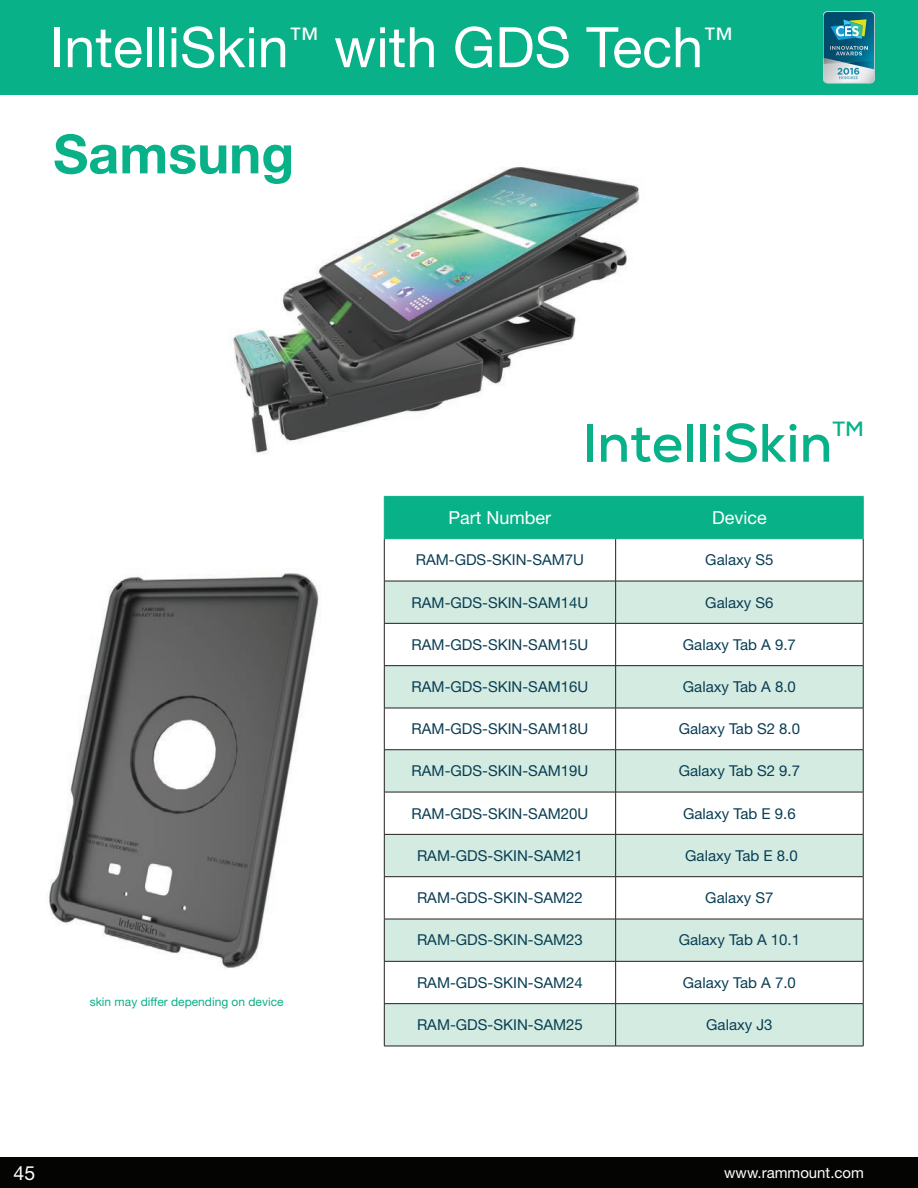
<style>
.page{position:relative;width:918px;height:1188px;background:#fff}
.page>*{position:absolute;margin:0;border:0;box-sizing:border-box;transform-origin:0 0}
.t1{font:55.8px "Helvetica Neue LT Std";color:#fff}
.t2{font:700 54px "Nexa";color:#09b188}
.t3{font:700 54px "Helvetica Neue LT Std";color:#09b188}
.t4{font:700 21px "Nexa";color:#09b188}
.t5{font:19.5px "Helvetica Neue LT Std";color:#fff}
.t6{font:18px "Helvetica Neue LT Std";color:#fff}
.t7{font:15px "Helvetica Neue LT Std";color:#093e53}
.t8{font:15px "Helvetica Neue LT Std";color:#fff}
.t9{font:12px "Helvetica Neue LT Std";color:#09b188}
</style>
<div class="page">
<div style="left:0;top:1157px;width:918px;height:31px;background:#040503"></div>
<div style="left:0;top:0;width:918px;height:94px;background:#09b188"></div>
<svg style="left:823px;top:11px;width:52px;height:72px;background:#5391a1"></svg>
<div style="left:385px;top:497px;width:478px;height:41px;background:#09b188"></div>
<svg style="left:385px;top:582px;width:478px;height:464px;fill:#d3ebe1"></svg>
<svg style="left:385px;top:709px;width:478px;height:294px"></svg>
<hr style="left:384px;top:539px;width:1px;height:42px;background:#231f20">
<hr style="left:615px;top:539px;width:1px;height:42px;background:#231f20">
<hr style="left:863px;top:539px;width:1px;height:42px;background:#231f20">
<hr style="left:384px;top:581px;width:232px;height:1px;background:#231f20">
<hr style="left:384px;top:581px;width:1px;height:42px;background:#231f20">
<hr style="left:616px;top:581px;width:247px;height:1px;background:#231f20">
<hr style="left:615px;top:581px;width:1px;height:42px;background:#231f20">
<hr style="left:863px;top:581px;width:1px;height:42px;background:#231f20">
<hr style="left:384px;top:623px;width:232px;height:1px;background:#231f20">
<hr style="left:384px;top:624px;width:1px;height:41px;background:#231f20">
<hr style="left:616px;top:623px;width:247px;height:1px;background:#231f20">
<hr style="left:615px;top:624px;width:1px;height:41px;background:#231f20">
<hr style="left:863px;top:624px;width:1px;height:41px;background:#231f20">
<hr style="left:384px;top:665px;width:232px;height:1px;background:#231f20">
<hr style="left:384px;top:666px;width:1px;height:42px;background:#231f20">
<hr style="left:616px;top:665px;width:247px;height:1px;background:#231f20">
<hr style="left:615px;top:666px;width:1px;height:42px;background:#231f20">
<hr style="left:863px;top:666px;width:1px;height:42px;background:#231f20">
<hr style="left:384px;top:708px;width:232px;height:1px;background:#231f20">
<hr style="left:384px;top:708px;width:1px;height:42px;background:#231f20">
<hr style="left:616px;top:708px;width:247px;height:1px;background:#231f20">
<hr style="left:615px;top:708px;width:1px;height:42px;background:#231f20">
<hr style="left:863px;top:708px;width:1px;height:42px;background:#231f20">
<hr style="left:384px;top:749px;width:232px;height:1px;background:#231f20">
<hr style="left:384px;top:750px;width:1px;height:42px;background:#231f20">
<hr style="left:616px;top:749px;width:247px;height:1px;background:#231f20">
<hr style="left:615px;top:750px;width:1px;height:42px;background:#231f20">
<hr style="left:863px;top:750px;width:1px;height:42px;background:#231f20">
<hr style="left:384px;top:792px;width:232px;height:1px;background:#231f20">
<hr style="left:384px;top:792px;width:1px;height:42px;background:#231f20">
<hr style="left:616px;top:792px;width:247px;height:1px;background:#231f20">
<hr style="left:615px;top:792px;width:1px;height:42px;background:#231f20">
<hr style="left:863px;top:792px;width:1px;height:42px;background:#231f20">
<hr style="left:384px;top:834px;width:232px;height:1px;background:#231f20">
<hr style="left:384px;top:835px;width:1px;height:42px;background:#231f20">
<hr style="left:616px;top:834px;width:247px;height:1px;background:#231f20">
<hr style="left:615px;top:835px;width:1px;height:42px;background:#231f20">
<hr style="left:863px;top:835px;width:1px;height:42px;background:#231f20">
<hr style="left:384px;top:876px;width:232px;height:1px;background:#231f20">
<hr style="left:384px;top:877px;width:1px;height:42px;background:#231f20">
<hr style="left:616px;top:876px;width:247px;height:1px;background:#231f20">
<hr style="left:615px;top:877px;width:1px;height:42px;background:#231f20">
<hr style="left:863px;top:877px;width:1px;height:42px;background:#231f20">
<hr style="left:384px;top:919px;width:232px;height:1px;background:#231f20">
<hr style="left:384px;top:919px;width:1px;height:42px;background:#231f20">
<hr style="left:616px;top:919px;width:247px;height:1px;background:#231f20">
<hr style="left:615px;top:919px;width:1px;height:42px;background:#231f20">
<hr style="left:863px;top:919px;width:1px;height:42px;background:#231f20">
<hr style="left:384px;top:961px;width:232px;height:1px;background:#231f20">
<hr style="left:384px;top:962px;width:1px;height:41px;background:#231f20">
<hr style="left:616px;top:961px;width:247px;height:1px;background:#231f20">
<hr style="left:615px;top:962px;width:1px;height:41px;background:#231f20">
<hr style="left:863px;top:962px;width:1px;height:41px;background:#231f20">
<hr style="left:384px;top:1003px;width:232px;height:1px;background:#231f20">
<hr style="left:384px;top:1004px;width:1px;height:42px;background:#231f20">
<hr style="left:616px;top:1003px;width:247px;height:1px;background:#231f20">
<hr style="left:615px;top:1004px;width:1px;height:42px;background:#231f20">
<hr style="left:863px;top:1004px;width:1px;height:42px;background:#231f20">
<hr style="left:384px;top:1046px;width:232px;height:1px;background:#231f20">
<hr style="left:616px;top:1046px;width:247px;height:1px;background:#231f20">
<hr style="left:384px;top:497px;width:1px;height:42px;background:#09b188">
<hr style="left:384px;top:496px;width:232px;height:1px;background:#09b188">
<hr style="left:616px;top:496px;width:247px;height:1px;background:#09b188">
<hr style="left:615px;top:497px;width:1px;height:42px;background:#09b188">
<hr style="left:863px;top:497px;width:1px;height:42px;background:#09b188">
<hr style="left:384px;top:538px;width:232px;height:1px;background:#09b188">
<hr style="left:616px;top:538px;width:247px;height:1px;background:#09b188">
<img style="left:49px;top:573px;width:271px;height:396px">
<img style="left:231px;top:167px;width:409px;height:287px">
<h1 class="t1" style="left:50px;top:14px;width:685px">IntelliSkin<sup>™</sup> with GDS Tech<sup>™</sup></h1>
<h2 class="t3" style="left:53px;top:121px;width:243px">Samsung</h2>
<p class="t9" style="left:90px;top:994px;width:195px">skin may differ depending on device</p>
<h2 class="t2" style="left:582px;top:408px;width:252px">IntelliSkin</h2>
<h3 class="t4" style="left:832px;top:415px;width:33px">TM</h3>
<p class="t6" style="left:449px;top:507px;width:104px">Part Number</p>
<p class="t6" style="left:712px;top:507px;width:56px">Device</p>
<p class="t7" style="left:416px;top:551px;width:170px">RAM-GDS-SKIN-SAM7U</p>
<p class="t7" style="left:705px;top:551px;width:70px">Galaxy S5</p>
<p class="t7" style="left:412px;top:593px;width:178px">RAM-GDS-SKIN-SAM14U</p>
<p class="t7" style="left:705px;top:593px;width:70px">Galaxy S6</p>
<p class="t7" style="left:412px;top:636px;width:178px">RAM-GDS-SKIN-SAM15U</p>
<p class="t7" style="left:683px;top:636px;width:115px">Galaxy Tab A 9.7</p>
<p class="t7" style="left:412px;top:678px;width:178px">RAM-GDS-SKIN-SAM16U</p>
<p class="t7" style="left:683px;top:678px;width:115px">Galaxy Tab A 8.0</p>
<p class="t7" style="left:412px;top:720px;width:178px">RAM-GDS-SKIN-SAM18U</p>
<p class="t7" style="left:679px;top:720px;width:123px">Galaxy Tab S2 8.0</p>
<p class="t7" style="left:412px;top:762px;width:178px">RAM-GDS-SKIN-SAM19U</p>
<p class="t7" style="left:679px;top:762px;width:123px">Galaxy Tab S2 9.7</p>
<p class="t7" style="left:412px;top:804px;width:178px">RAM-GDS-SKIN-SAM20U</p>
<p class="t7" style="left:683px;top:804px;width:114px">Galaxy Tab E 9.6</p>
<p class="t7" style="left:417px;top:847px;width:167px">RAM-GDS-SKIN-SAM21</p>
<p class="t7" style="left:685px;top:847px;width:114px">Galaxy Tab E 8.0</p>
<p class="t7" style="left:417px;top:889px;width:167px">RAM-GDS-SKIN-SAM22</p>
<p class="t7" style="left:705px;top:889px;width:70px">Galaxy S7</p>
<p class="t7" style="left:417px;top:931px;width:167px">RAM-GDS-SKIN-SAM23</p>
<p class="t7" style="left:679px;top:931px;width:123px">Galaxy Tab A 10.1</p>
<p class="t7" style="left:417px;top:974px;width:167px">RAM-GDS-SKIN-SAM24</p>
<p class="t7" style="left:683px;top:974px;width:115px">Galaxy Tab A 7.0</p>
<p class="t7" style="left:417px;top:1016px;width:167px">RAM-GDS-SKIN-SAM25</p>
<p class="t7" style="left:706px;top:1016px;width:68px">Galaxy J3</p>
<h3 class="t5" style="left:14px;top:1161px;width:23px">45</h3>
<p class="t8" style="left:724px;top:1164px;width:141px">www.rammount.com</p>
</div>
